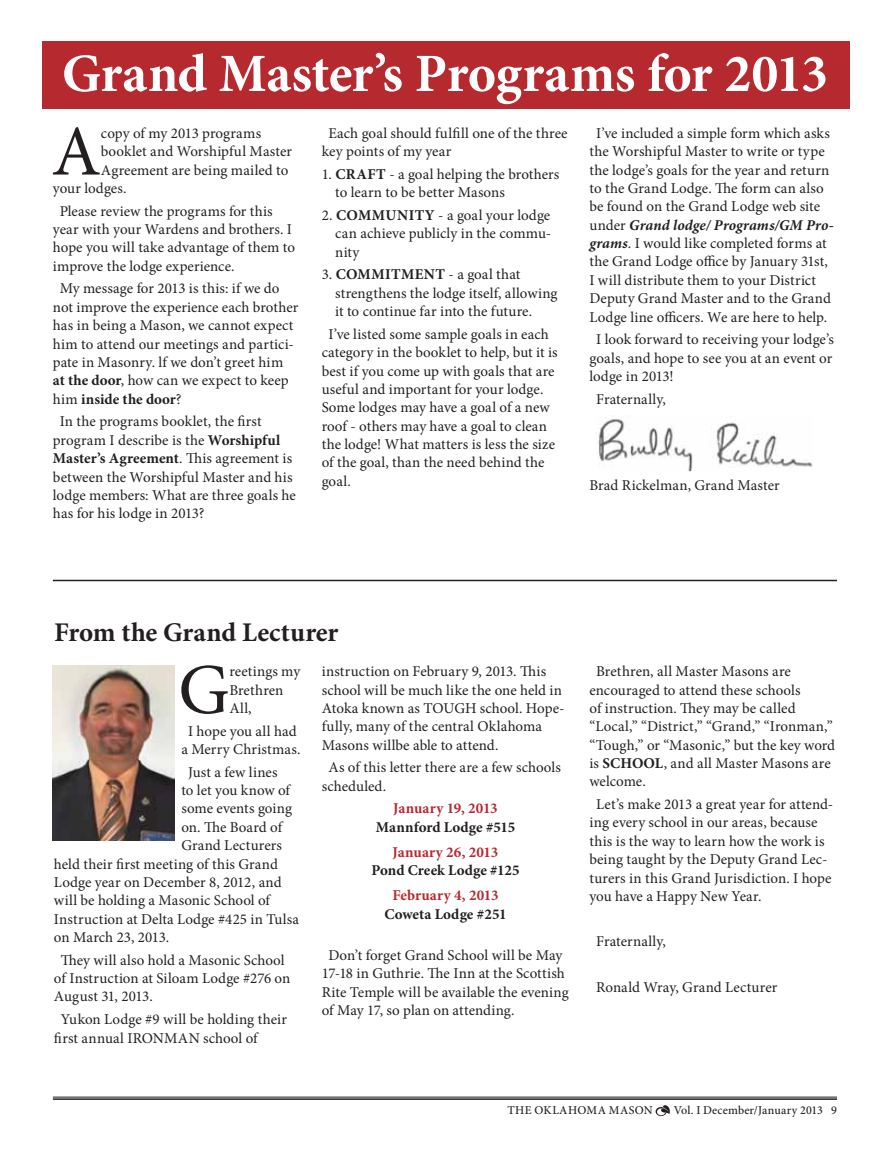
<style>
.page{position:relative;width:891px;height:1161px;background:#fff}
.page>*{position:absolute;margin:0;border:0;box-sizing:border-box;transform-origin:0 0}
.t1{font:71.55px "Minion Pro";color:#231f20}
.t2{font:700 54px "Minion Pro";letter-spacing:-.015em;color:#fff}
.t3{font:700 27px "Minion Pro";letter-spacing:-.01em;color:#231f20}
.t4{font:15px/18.3px "Minion Pro";letter-spacing:.005em;color:#231f20}
.t5{font:700 15px "Minion Pro";color:#231f20}
.t6{font:700 15px "Minion Pro";color:#b5292f}
.t7{font:500 12px "Minion Pro";letter-spacing:.02em;color:#231f20}
.s1{font-weight:700}
.s2{font-weight:400}
.s3{font-weight:700;font-style:italic}
</style>
<div class="page">
<hr style="left:53px;top:1097px;width:784px;height:1px;background:#231f20">
<hr style="left:53px;top:1098px;width:784px;height:2px;background:#231f20">
<svg style="left:656px;top:1105px;width:14px;height:11px"></svg>
<div style="left:42px;top:41px;width:808px;height:68px;background:#b5292f"></div>
<img style="left:596px;top:415px;width:216px;height:57px">
<img style="left:53px;top:665px;width:122px;height:176px">
<hr style="left:53px;top:580px;width:784px;height:1px;background:#231f20">
<h2 class="t2" style="left:62px;top:36px;width:768px">Grand Master’s Programs for 2013</h2>
<h1 class="t1" style="left:51px;top:104px;width:51px">A</h1>
<p class="t4" style="left:101px;top:124px;width:162px">copy of my 2013 programs</p>
<p class="t4" style="left:101px;top:142px;width:193px">booklet and Worshipful Master</p>
<p class="t4" style="left:101px;top:161px;width:189px">Agreement are being mailed to</p>
<p class="t4" style="left:53px;top:179px;width:75px">your lodges.</p>
<p class="t4" style="left:53px;top:202px;width:244px;text-indent:7px">Please review the programs for this year with your Wardens and brothers. I hope you will take advantage of them to improve the lodge experience.</p>
<p class="t4" style="left:53px;top:280px;width:247px;text-indent:7px">My message for 2013 is this: if we do not improve the experience each brother has in being a Mason, we cannot expect him to attend our meetings and partici&shy;pate in Masonry. lf we don’t greet him <span class="s1">at the door</span>, how can we expect to keep him <span class="s1">inside the door</span>?</p>
<p class="t4" style="left:53px;top:412px;width:244px;text-indent:7px">In the programs booklet, the first program I describe is the <span class="s1">Worshipful Master’s Agreement</span>. This agreement is between the Worshipful Master and his lodge members: What are three goals he has for his lodge in 2013?</p>
<p class="t4" style="left:322px;top:124px;width:247px;text-indent:7px">Each goal should fulfill one of the three key points of my year</p>
<p class="t4" style="left:335px;top:165px;width:226px;text-indent:-13px">1. <span class="s1">Craft</span> - a goal helping the brothers to learn to be better Masons</p>
<p class="t5" style="left:322px;top:205px;width:39px"><span class="s2">2.</span> Commu</p>
<p class="t4" style="left:335px;top:206px;width:217px;text-align:justify;text-indent:62px"><span class="s1">nity</span> - a goal your lodge can achieve publicly in the commu&shy;nity</p>
<p class="t5" style="left:322px;top:264px;width:38px"><span class="s2">3.</span> Comm</p>
<p class="t4" style="left:335px;top:266px;width:224px;text-indent:50px"><span class="s1">itment</span> - a goal that strengthens the lodge itself, allowing it to continue far into the future.</p>
<p class="t4" style="left:322px;top:325px;width:238px;text-indent:7px">I’ve listed some sample goals in each category in the booklet to help, but it is best if you come up with goals that are useful and important for your lodge.<br>Some lodges may have a goal of a new roof - others may have a goal to clean the lodge! What matters is less the size of the goal, than the need behind the goal.</p>
<p class="t4" style="left:589px;top:124px;width:246px;text-indent:7px">I’ve included a simple form which asks the Worshipful Master to write or type the lodge’s goals for the year and return to the Grand Lodge. The form can also be found on the Grand Lodge web site under <span class="s3">Grand lodge/ Programs/GM Pro&shy;grams</span>. I would like completed forms at the Grand Lodge office by January 31st, I will distribute them to your District Deputy Grand Master and to the Grand Lodge line officers. We are here to help.</p>
<p class="t4" style="left:589px;top:330px;width:246px;text-align:justify;text-indent:7px">I look forward to receiving your lodge’s goals, and hope to see you at an event or lodge in 2013!</p>
<p class="t4" style="left:596px;top:390px;width:71px">Fraternally,</p>
<p class="t4" style="left:590px;top:476px;width:192px">Brad Rickelman, Grand Master</p>
<h3 class="t3" style="left:54px;top:613px;width:286px">From the Grand Lecturer</h3>
<h1 class="t1" style="left:178px;top:642px;width:53px">G</h1>
<p class="t4" style="left:229px;top:662px;width:72px">reetings my<br>Brethren<br>All,</p>
<p class="t4" style="left:181px;top:722px;width:121px;text-align:center">I hope you all had<br>a Merry Christmas.</p>
<p class="t4" style="left:188px;top:763px;width:91px">Just a few lines</p>
<p class="t4" style="left:181px;top:781px;width:110px">to let you know of</p>
<p class="t4" style="left:181px;top:800px;width:112px">some events going</p>
<p class="t4" style="left:181px;top:818px;width:102px">on. The Board of</p>
<p class="t4" style="left:181px;top:836px;width:102px">Grand Lecturers</p>
<p class="t4" style="left:54px;top:855px;width:225px">held their first meeting of this Grand</p>
<p class="t4" style="left:54px;top:873px;width:229px">Lodge year on December 8, 2012, and</p>
<p class="t4" style="left:54px;top:891px;width:218px">will be holding a Masonic School of</p>
<p class="t4" style="left:54px;top:910px;width:247px">Instruction at Delta Lodge #425 in Tulsa</p>
<p class="t4" style="left:54px;top:928px;width:117px">on March 23, 2013.</p>
<p class="t4" style="left:54px;top:951px;width:238px;text-indent:7px">They will also hold a Masonic School of Instruction at Siloam Lodge #276 on<br>August 31, 2013.</p>
<p class="t4" style="left:54px;top:1010px;width:234px;text-indent:7px">Yukon Lodge #9 will be holding their first annual IRONMAN school of</p>
<p class="t4" style="left:322px;top:662px;width:244px">instruction on February 9, 2013. This school will be much like the one held in Atoka known as TOUGH school. Hope&shy;fully, many of the central Oklahoma Masons willbe able to attend.</p>
<p class="t4" style="left:322px;top:758px;width:241px;text-indent:7px">As of this letter there are a few schools scheduled.</p>
<p class="t6" style="left:393px;top:798px;width:106px">January 19, 2013</p>
<p class="t5" style="left:376px;top:816px;width:141px">Mannford Lodge #515</p>
<p class="t6" style="left:393px;top:842px;width:107px">January 26, 2013</p>
<p class="t5" style="left:371px;top:860px;width:150px">Pond Creek Lodge #125</p>
<p class="t6" style="left:392px;top:885px;width:108px">February 4, 2013</p>
<p class="t5" style="left:384px;top:903px;width:124px">Coweta Lodge #251</p>
<p class="t4" style="left:322px;top:946px;width:249px;text-indent:7px">Don’t forget Grand School will be May 17-18 in Guthrie. The Inn at the Scottish Rite Temple will be available the evening of May 17, so plan on attending.</p>
<p class="t4" style="left:590px;top:662px;width:247px;text-indent:7px">Brethren, all Master Masons are encouraged to attend these schools<br>of instruction. They may be called “Local,” “District,” “Grand,” “Ironman,” “Tough,” or “Masonic,” but the key word is <span class="s1">SCHOOL</span>, and all Master Masons are welcome.</p>
<p class="t4" style="left:590px;top:795px;width:245px;text-indent:7px">Let’s make 2013 a great year for attend&shy;ing every school in our areas, because this is the way to learn how the work is being taught by the Deputy Grand Lec&shy;turers in this Grand Jurisdiction. I hope you have a Happy New Year.</p>
<p class="t4" style="left:596px;top:932px;width:71px">Fraternally,</p>
<p class="t4" style="left:596px;top:978px;width:183px">Ronald Wray, Grand Lecturer</p>
<p class="t7" style="left:507px;top:1102px;width:147px">The Oklahoma Mason</p>
<p class="t7" style="left:674px;top:1102px;width:165px">Vol. I December/January 2013 9</p>
</div>
